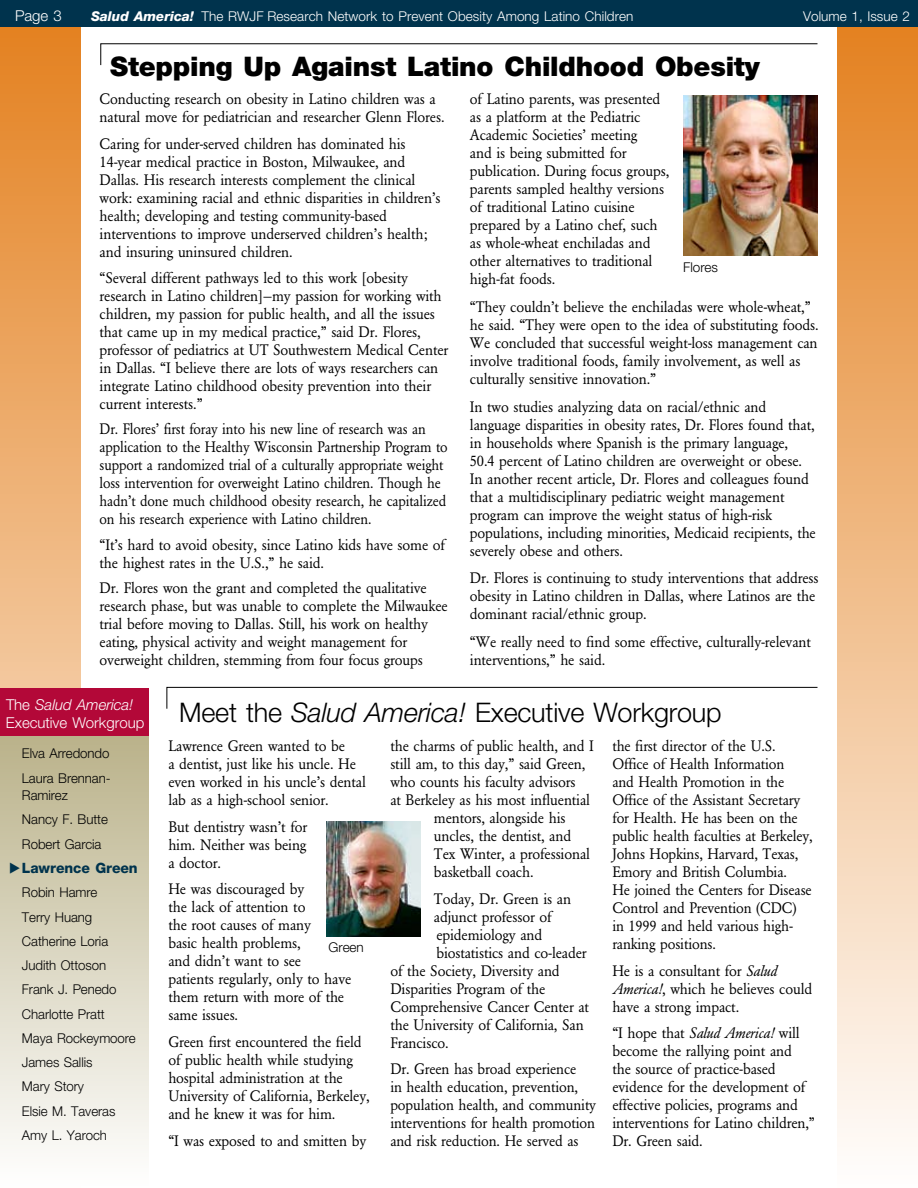
<style>
.page{position:relative;width:918px;height:1188px;background:#fff}
.page>*{position:absolute;margin:0;border:0;box-sizing:border-box;transform-origin:0 0}
.t1{font:900 27px "Helvetica Neue";letter-spacing:-.01em;color:#000}
.t2{font:300 27px "Helvetica Neue";letter-spacing:-.01em;color:#000}
.t3{font:15px/18px "Garamond BE";letter-spacing:-.01em;color:#000;scale:.96 1}
.t4{font:15px/18px "Garamond BE";letter-spacing:-.01em;color:#000;scale:.95 1}
.t5{font:15px/18px "Garamond BE";letter-spacing:-.01em;color:#000;scale:.92 1}
.t6{font:300 15px/18px "Helvetica Neue";letter-spacing:-.005em;color:#fff}
.t7{font:800 14.25px "Helvetica Neue";letter-spacing:-.005em;color:#00334d}
.t8{font:300 13.5px/24.3px "Helvetica Neue";letter-spacing:-.005em;color:#000}
.t9{font:300 13.5px "Helvetica Neue";letter-spacing:.005em;color:#fff}
.s1{font-weight:800;font-style:italic}
.s2{font-style:italic}
.s3{font-family:"European Pi Three";font-weight:400}
</style>
<div class="page">
<svg style="left:0;top:27px;width:81px;height:661px;background:#eba45f"></svg>
<div style="left:837px;top:0;width:81px;height:1188px;background:linear-gradient(to bottom,#e37f1c,#fffefd)"></div>
<div style="left:0;top:0;width:918px;height:27px;background:#00334d"></div>
<svg style="left:0;top:736px;width:148px;height:413px;background:#d9d5bf"></svg>
<div style="left:0;top:688px;width:148px;height:48px;background:#b30838"></div>
<svg style="left:100px;top:43px;width:718px;height:23px"></svg>
<svg style="left:166px;top:687px;width:652px;height:22px"></svg>
<img style="left:684px;top:95px;width:134px;height:160px">
<img style="left:326px;top:822px;width:94px;height:114px">
<p class="t6" style="left:15px;top:6px;width:48px">Page 3</p>
<p class="t9" style="left:91px;top:8px;width:544px"><span class="s1">Salud America!</span> The RWJF Research Network to Prevent Obesity Among Latino Children</p>
<p class="t9" style="left:803px;top:8px;width:108px">Volume 1, Issue 2</p>
<h1 class="t1" style="left:110px;top:50px;width:651px">Stepping Up Against Latino Childhood Obesity</h1>
<p class="t3" style="left:100px;top:90px;width:361px">Conducting research on obesity in Latino children was a natural move for pediatrician and researcher Glenn Flores.</p>
<p class="t3" style="left:100px;top:135px;width:357px">Caring for under-served children has dominated his 14-year medical practice in Boston, Milwaukee, and Dallas. His research interests complement the clinical work: examining racial and ethnic disparities in children’s health; developing and testing community-based interventions to improve underserved children’s health; and insuring uninsured children.</p>
<p class="t3" style="left:100px;top:268px;width:365px">“Several different pathways led to this work [obesity research in Latino children]—my passion for working with children, my passion for public health, and all the issues that came up in my medical practice,” said Dr. Flores, professor of pediatrics at UT Southwestern Medical Center in Dallas. “I believe there are lots of ways researchers can integrate Latino childhood obesity prevention into their current interests.”</p>
<p class="t5" style="left:100px;top:420px;width:380px">Dr. Flores’ first foray into his new line of research was an application to the Healthy Wisconsin Partnership Program to support a randomized trial of a culturally appropriate weight loss intervention for overweight Latino children. Though he hadn’t done much childhood obesity research, he capitalized on his research experience with Latino children.</p>
<p class="t3" style="left:100px;top:536px;width:361px">“It’s hard to avoid obesity, since Latino kids have some of the highest rates in the U.S.,” he said.</p>
<p class="t3" style="left:100px;top:579px;width:364px">Dr. Flores won the grant and completed the qualitative research phase, but was unable to complete the Milwaukee trial before moving to Dallas. Still, his work on healthy eating, physical activity and weight management for overweight children, stemming from four focus groups</p>
<p class="t3" style="left:470px;top:90px;width:209px">of Latino parents, was presented as a platform at the Pediatric<br>Academic Societies’ meeting<br>and is being submitted for publication. During focus groups, parents sampled healthy versions of traditional Latino cuisine prepared by a Latino chef, such as whole-wheat enchiladas and other alternatives to traditional high-fat foods.</p>
<p class="t3" style="left:470px;top:298px;width:365px">“They couldn’t believe the enchiladas were whole-wheat,” he said. “They were open to the idea of substituting foods.<br>We concluded that successful weight-loss management can involve traditional foods, family involvement, as well as culturally sensitive innovation.”</p>
<p class="t3" style="left:470px;top:398px;width:362px">In two studies analyzing data on racial/ethnic and language disparities in obesity rates, Dr. Flores found that, in households where Spanish is the primary language, 50.4 percent of Latino children are overweight or obese.<br>In another recent article, Dr. Flores and colleagues found that a multidisciplinary pediatric weight management program can improve the weight status of high-risk populations, including minorities, Medicaid recipients, the severely obese and others.</p>
<p class="t3" style="left:470px;top:569px;width:365px">Dr. Flores is continuing to study interventions that address obesity in Latino children in Dallas, where Latinos are the dominant racial/ethnic group.</p>
<p class="t3" style="left:470px;top:633px;width:357px">“We really need to find some effective, culturally-relevant interventions,” he said.</p>
<p class="t8" style="left:683px;top:255px;width:36px">Flores</p>
<p class="t6" style="left:6px;top:696px;width:140px">The <span class="s2">Salud America!<br></span>Executive Workgroup</p>
<h1 class="t2" style="left:179px;top:696px;width:544px">Meet the <span class="s2">Salud America!</span> Executive Workgroup</h1>
<p class="t3" style="left:168px;top:737px;width:207px">Lawrence Green wanted to be<br>a dentist, just like his uncle. He even worked in his uncle’s dental lab as a high-school senior.</p>
<p class="t3" style="left:168px;top:818px;width:146px;text-align:justify">But dentistry wasn’t for him. Neither was being a doctor.</p>
<p class="t3" style="left:168px;top:880px;width:192px">He was discouraged by<br>the lack of attention to<br>the root causes of many<br>basic health problems,<br>and didn’t want to see<br>patients regularly, only to have them return with more of the same issues.</p>
<p class="t3" style="left:168px;top:1033px;width:211px">Green first encountered the field of public health while studying hospital administration at the<br>University of California, Berkeley, and he knew it was for him.</p>
<p class="t3" style="left:168px;top:1132px;width:208px">“I was exposed to and smitten by</p>
<p class="t4" style="left:612px;top:737px;width:212px">the first director of the U.S.<br>Office of Health Information<br>and Health Promotion in the<br>Office of the Assistant Secretary for Health. He has been on the public health faculties at Berkeley,<br>Johns Hopkins, Harvard, Texas,<br>Emory and British Columbia.<br>He joined the Centers for Disease<br>Control and Prevention (CDC)<br>in 1999 and held various high&shy;ranking positions.</p>
<p class="t3" style="left:612px;top:962px;width:210px">He is a consultant for <span class="s2">Salud<br>America!</span>, which he believes could have a strong impact.</p>
<p class="t3" style="left:612px;top:1024px;width:213px">“I hope that <span class="s2">Salud America!</span> will become the rallying point and<br>the source of practice-based evidence for the development of effective policies, programs and interventions for Latino children,”<br>Dr. Green said.</p>
<p class="t3" style="left:390px;top:737px;width:214px">the charms of public health, and I</p>
<p class="t3" style="left:390px;top:755px;width:205px">still am, to this day,” said Green,</p>
<p class="t3" style="left:390px;top:773px;width:195px">who counts his faculty advisors</p>
<p class="t3" style="left:390px;top:791px;width:210px">at Berkeley as his most influential</p>
<p class="t3" style="left:434px;top:809px;width:139px">mentors, alongside his</p>
<p class="t3" style="left:434px;top:827px;width:145px">uncles, the dentist, and</p>
<p class="t3" style="left:434px;top:845px;width:164px">Tex Winter, a professional</p>
<p class="t3" style="left:434px;top:863px;width:105px">basketball coach.</p>
<p class="t3" style="left:434px;top:890px;width:145px">Today, Dr. Green is an</p>
<p class="t3" style="left:434px;top:908px;width:124px">adjunct professor of</p>
<p class="t3" style="left:436px;top:926px;width:112px">epidemiology and</p>
<p class="t3" style="left:436px;top:944px;width:158px">biostatistics and co-leader</p>
<p class="t3" style="left:390px;top:962px;width:178px">of the Society, Diversity and</p>
<p class="t3" style="left:390px;top:980px;width:163px">Disparities Program of the</p>
<p class="t3" style="left:390px;top:998px;width:209px">Comprehensive Cancer Center at</p>
<p class="t3" style="left:390px;top:1016px;width:203px">the University of California, San</p>
<p class="t3" style="left:390px;top:1034px;width:62px">Francisco.</p>
<p class="t4" style="left:390px;top:1060px;width:218px">Dr. Green has broad experience<br>in health education, prevention, population health, and community interventions for health promotion and risk reduction. He served as</p>
<p class="t8" style="left:22px;top:741px;width:90px">Elva Arredondo<br>Laura Brennan-</p>
<p class="t8" style="left:22px;top:783px;width:88px">Ramirez<br>Nancy F. Butte<br>Robert Garcia</p>
<p class="t7" style="left:9px;top:859px;width:130px"><span class="s3">E</span>Lawrence Green</p>
<p class="t8" style="left:22px;top:880px;width:115px">Robin Hamre<br>Terry Huang<br>Catherine Loria<br>Judith Ottoson<br>Frank J. Penedo<br>Charlotte Pratt<br>Maya Rockeymoore<br>James Sallis<br>Mary Story<br>Elsie M. Taveras<br>Amy L. Yaroch</p>
<p class="t8" style="left:328px;top:934px;width:37px">Green</p>
</div>
